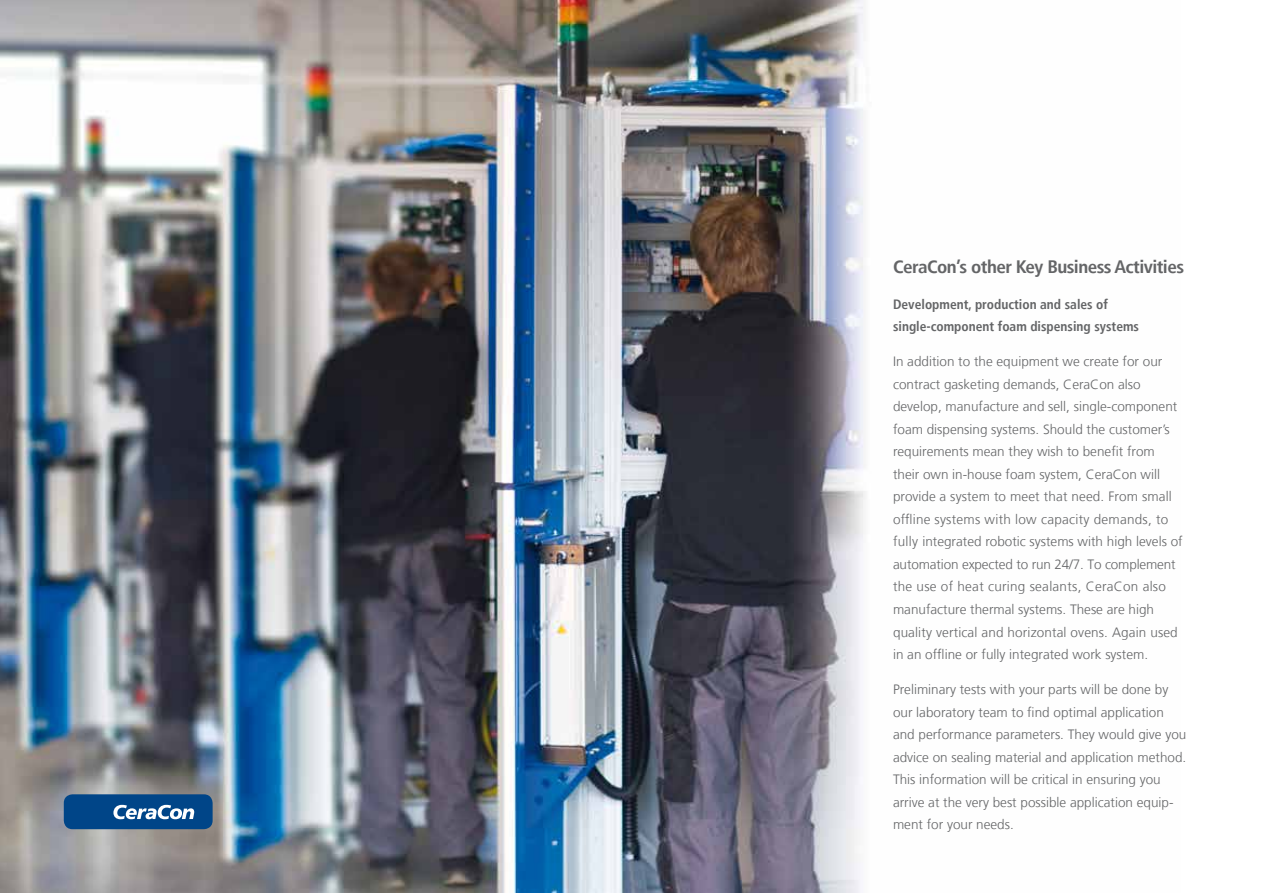
<style>
.page{position:relative;width:1263px;height:893px;background:#fff}
.page>*{position:absolute;margin:0;border:0;box-sizing:border-box;transform-origin:0 0}
.t1{font:700 condensed 18px "Frutiger LT";letter-spacing:-.03em;color:#646567;scale:1.06 1}
.t2{font:300 13.5px/22.5px "Frutiger LT";color:#646567}
.t3{font:700 condensed 13.5px/22.5px "Frutiger LT";color:#646567}
</style>
<div class="page">
<img style="left:0;top:0;width:866px;height:893px">
<div style="left:64px;top:794px;width:149px;height:35px;background:#004588;border-radius:9px"></div>
<svg style="left:113px;top:805px;width:81px;height:14px"></svg>
<h1 class="t1" style="left:893px;top:256px;width:276px">CeraCon’s other Key Business Activities</h1>
<p class="t3" style="left:893px;top:293px;width:248px">Development, production and sales of single-component foam dispensing systems</p>
<p class="t2" style="left:893px;top:351px;width:291px">In addition to the equipment we create for our contract gasketing demands, CeraCon also develop, manufacture and sell, single-component foam dispensing systems. Should the customer’s requirements mean they wish to benefit from their own in-house foam system, CeraCon will provide a system to meet that need. From small offline systems with low capacity demands, to fully integrated robotic systems with high levels of automation expected to run 24/7. To complement the use of heat curing sealants, CeraCon also manufacture thermal systems. These are high quality vertical and horizontal ovens. Again used in an offline or fully integrated work system.</p>
<p class="t2" style="left:893px;top:678px;width:295px">Preliminary tests with your parts will be done by our laboratory team to find optimal application and performance parameters. They would give you advice on sealing material and application method.<br>This information will be critical in ensuring you arrive at the very best possible application equip&shy;ment for your needs.</p>
</div>
